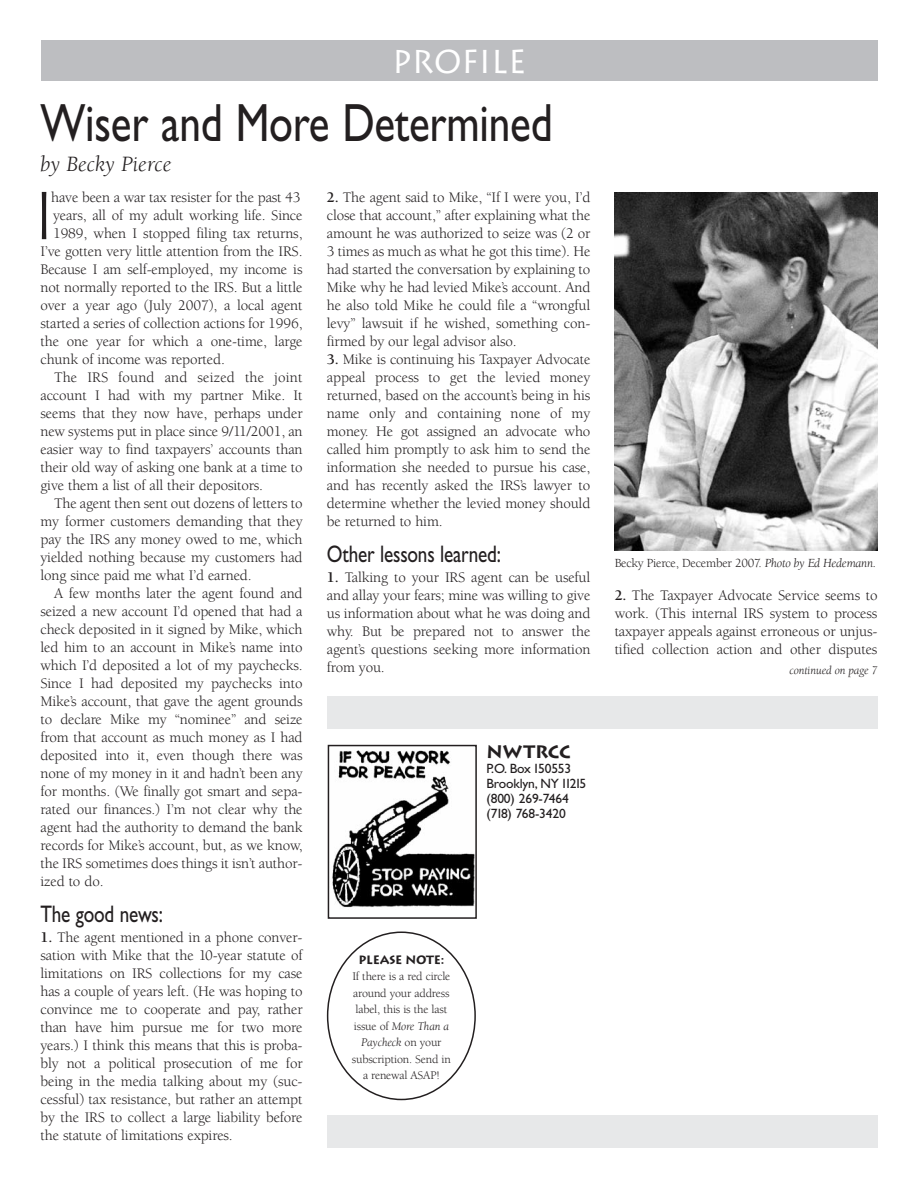
<style>
.page{position:relative;width:918px;height:1188px;background:#fff}
.page>*{position:absolute;margin:0;border:0;box-sizing:border-box;transform-origin:0 0}
.t1{font:300 67.5px "Lithos";color:#231f20}
.t2{font:54px "Gill Sans";letter-spacing:-.005em;color:#231f20;scale:.8 1}
.t3{font:33px "Lithos";letter-spacing:-.015em;color:#fff}
.t4{font:24px "Gill Sans";letter-spacing:-.01em;color:#231f20;scale:.8 1}
.t5{font:italic 22.5px "Berkeley";color:#231f20}
.t6{font:700 18px "Lithos";color:#231f20}
.t7{font:15px/18px "Berkeley";letter-spacing:-.01em;color:#231f20;text-align:justify}
.t8{font:15px "Berkeley";letter-spacing:.01em;color:#231f20}
.t9{font:13.5px/15px "Gill Sans";letter-spacing:-.01em;color:#231f20}
.t10{font:12.75px "Berkeley";letter-spacing:-.02em;color:#231f20}
.t11{font:12px/16.5px "Berkeley";letter-spacing:-.015em;color:#231f20;text-align:center}
.t12{font:italic 12px "Berkeley";letter-spacing:-.01em;color:#231f20}
.t13{font:700 12px "Lithos";letter-spacing:-.025em;color:#231f20}
.s1{font-weight:700}
.s2{font-style:italic}
</style>
<div class="page">
<div style="left:327px;top:696px;width:551px;height:32px;background:#e7e8e9"></div>
<div style="left:327px;top:1115px;width:551px;height:33px;background:#e7e8e9"></div>
<img style="left:332px;top:750px;width:142px;height:158px">
<div style="left:328px;top:745px;width:149px;height:174px;border:2px solid #231f20"></div>
<svg style="left:327px;top:932px;width:149px;height:168px"></svg>
<div style="left:41px;top:40px;width:837px;height:41px;background:#bdbec1"></div>
<img style="left:615px;top:193px;width:263px;height:357px">
<h3 class="t3" style="left:392px;top:42px;width:136px">PROFILE</h3>
<h2 class="t2" style="left:40px;top:104px;width:642px">Wiser and More Determined</h2>
<h3 class="t5" style="left:40px;top:155px;width:133px">by Becky Pierce</h3>
<p class="t7" style="left:327px;top:190px;width:265px"><span class="s1">2.</span> The agent said to Mike, “If I were you, I’d close that account,” after explaining what the amount he was authorized to seize was (2 or 3 times as much as what he got this time). He had started the conversation by explaining to Mike why he had levied Mike’s account. And he also told Mike he could file a “wrongful levy” lawsuit if he wished, something con&shy;firmed by our legal advisor also.</p>
<p class="t7" style="left:327px;top:352px;width:265px"><span class="s1">3.</span> Mike is continuing his Taxpayer Advocate appeal process to get the levied money returned, based on the account’s being in his name only and containing none of my money. He got assigned an advocate who called him promptly to ask him to send the information she needed to pursue his case, and has recently asked the IRS’s lawyer to determine whether the levied money should be returned to him.</p>
<h3 class="t4" style="left:327px;top:546px;width:219px">Other lessons learned:</h3>
<p class="t7" style="left:327px;top:570px;width:265px"><span class="s1">1.</span> Talking to your IRS agent can be useful and allay your fears; mine was willing to give us information about what he was doing and why. But be prepared not to answer the agent’s questions seeking more information from you.</p>
<p class="t7" style="left:51px;top:190px;width:251px">have been a war tax resister for the past 43</p>
<p class="t7" style="left:53px;top:208px;width:251px">years, all of my adult working life. Since</p>
<p class="t7" style="left:53px;top:226px;width:251px">1989, when I stopped filing tax returns,</p>
<p class="t7" style="left:40px;top:244px;width:264px">I’ve gotten very little attention from the IRS.</p>
<p class="t7" style="left:40px;top:262px;width:264px">Because I am self-employed, my income is</p>
<p class="t7" style="left:40px;top:280px;width:264px">not normally reported to the IRS. But a little</p>
<p class="t7" style="left:40px;top:298px;width:264px">over a year ago (July 2007), a local agent</p>
<p class="t7" style="left:40px;top:316px;width:264px">started a series of collection actions for 1996,</p>
<p class="t7" style="left:40px;top:334px;width:264px">the one year for which a one-time, large</p>
<p class="t7" style="left:40px;top:352px;width:186px">chunk of income was reported.</p>
<p class="t8" style="left:54px;top:372px;width:250px">The IRS found and seized the joint</p>
<p class="t7" style="left:40px;top:388px;width:264px">account I had with my partner Mike. It</p>
<p class="t7" style="left:40px;top:406px;width:264px">seems that they now have, perhaps under</p>
<p class="t7" style="left:40px;top:424px;width:264px">new systems put in place since 9/11/2001, an</p>
<p class="t7" style="left:40px;top:442px;width:264px">easier way to find taxpayers’ accounts than</p>
<p class="t7" style="left:40px;top:460px;width:264px">their old way of asking one bank at a time to</p>
<p class="t7" style="left:40px;top:478px;width:224px">give them a list of all their depositors.</p>
<p class="t7" style="left:54px;top:496px;width:250px">The agent then sent out dozens of letters to</p>
<p class="t7" style="left:40px;top:514px;width:264px">my former customers demanding that they</p>
<p class="t7" style="left:40px;top:532px;width:264px">pay the IRS any money owed to me, which</p>
<p class="t7" style="left:40px;top:550px;width:264px">yielded nothing because my customers had</p>
<p class="t7" style="left:40px;top:568px;width:213px">long since paid me what I’d earned.</p>
<p class="t7" style="left:54px;top:586px;width:250px">A few months later the agent found and</p>
<p class="t7" style="left:40px;top:604px;width:264px">seized a new account I’d opened that had a</p>
<p class="t7" style="left:40px;top:622px;width:264px">check deposited in it signed by Mike, which</p>
<p class="t7" style="left:40px;top:640px;width:264px">led him to an account in Mike’s name into</p>
<p class="t7" style="left:40px;top:658px;width:264px">which I’d deposited a lot of my paychecks.</p>
<p class="t7" style="left:40px;top:676px;width:264px">Since I had deposited my paychecks into</p>
<p class="t7" style="left:40px;top:694px;width:264px">Mike’s account, that gave the agent grounds</p>
<p class="t7" style="left:40px;top:712px;width:264px">to declare Mike my “nominee” and seize</p>
<p class="t7" style="left:40px;top:730px;width:264px">from that account as much money as I had</p>
<p class="t7" style="left:40px;top:748px;width:264px">deposited into it, even though there was</p>
<p class="t7" style="left:40px;top:766px;width:264px">none of my money in it and hadn’t been any</p>
<p class="t7" style="left:40px;top:784px;width:264px">for months. (We finally got smart and sepa-</p>
<p class="t7" style="left:40px;top:802px;width:264px">rated our finances.) I’m not clear why the</p>
<p class="t7" style="left:40px;top:820px;width:264px">agent had the authority to demand the bank</p>
<p class="t7" style="left:40px;top:838px;width:264px">records for Mike’s account, but, as we know,</p>
<p class="t7" style="left:40px;top:856px;width:264px">the IRS sometimes does things it isn’t author-</p>
<p class="t7" style="left:40px;top:874px;width:65px">ized to do.</p>
<h3 class="t4" style="left:40px;top:906px;width:155px">The good news:</h3>
<p class="t7" style="left:40px;top:930px;width:264px"><span class="s1">1.</span> The agent mentioned in a phone conver&shy;sation with Mike that the 10-year statute of limitations on IRS collections for my case has a couple of years left. (He was hoping to convince me to cooperate and pay, rather than have him pursue me for two more years.) I think this means that this is proba&shy;bly not a political prosecution of me for being in the media talking about my (suc&shy;cessful) tax resistance, but rather an attempt by the IRS to collect a large liability before the statute of limitations expires.</p>
<h1 class="t1" style="left:31px;top:176px;width:28px">I</h1>
<p class="t6" style="left:487px;top:741px;width:86px">NWTRCC</p>
<p class="t9" style="left:487px;top:762px;width:101px">P.O. Box150553<br>Brooklyn, NY11215 (800) 269-7464 (718) 768-3420</p>
<p class="t13" style="left:359px;top:952px;width:87px">PLEASE NOTE:</p>
<p class="t11" style="left:352px;top:969px;width:101px">If there is a red circle around your address label, this is the last issue of <span class="s2">More Than a<br>Paycheck</span> on your subscription. Send in a renewal ASAP!</p>
<p class="t10" style="left:615px;top:558px;width:263px">Becky Pierce, December 2007. <span class="s2">Photo by Ed Hedemann.</span></p>
<p class="t7" style="left:615px;top:588px;width:264px"><span class="s1">2.</span> The Taxpayer Advocate Service seems to work. (This internal IRS system to process taxpayer appeals against erroneous or unjus&shy;tified collection action and other disputes</p>
<p class="t12" style="left:789px;top:665px;width:90px">continued on page 7</p>
</div>
